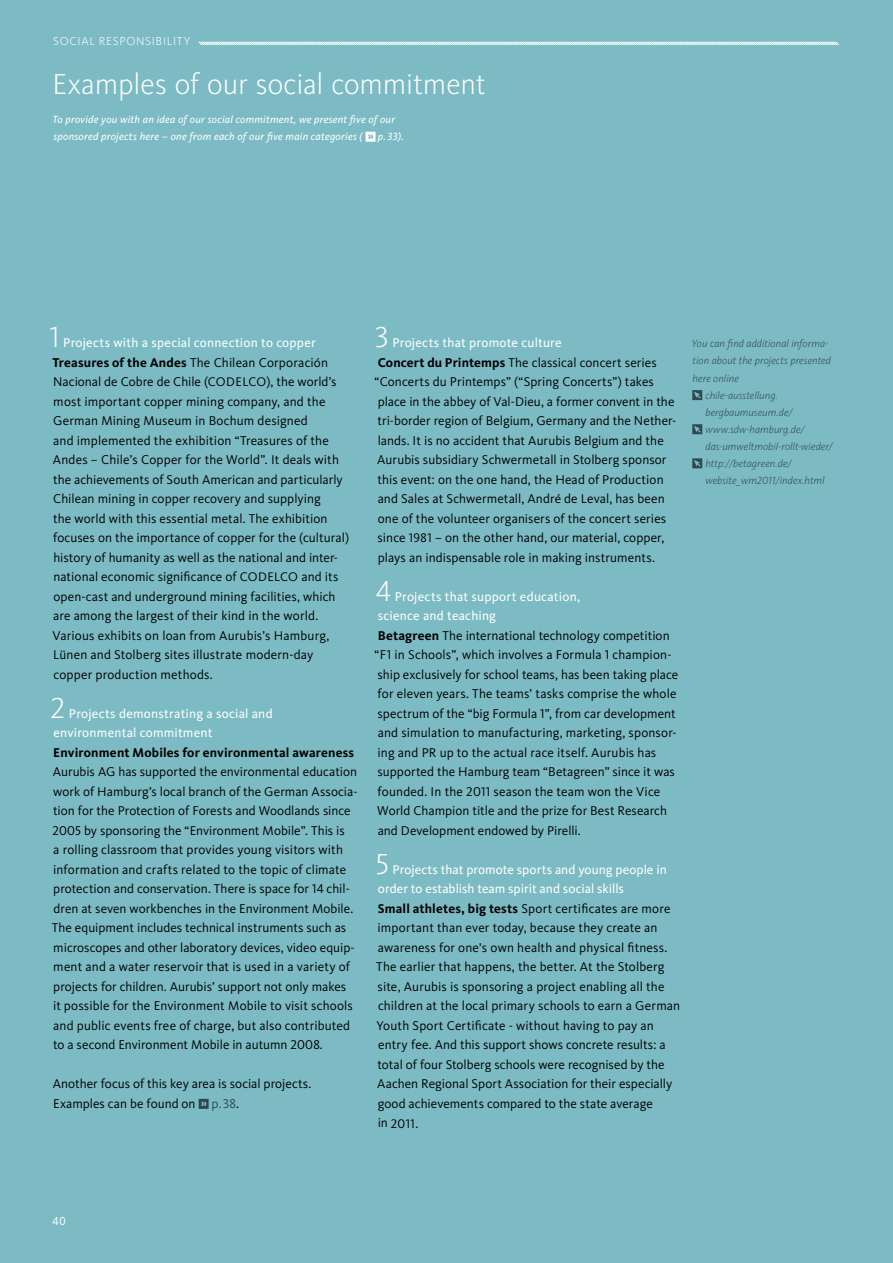
<style>
.page{position:relative;width:893px;height:1263px;background:#7cbbc4}
.page>*{position:absolute;margin:0;border:0;box-sizing:border-box;transform-origin:0 0}
.t1{font:300 30px "Kievit Pro";letter-spacing:-.005em;color:#fff}
.t2{font:13.2px/19.5px "Kievit Pro";letter-spacing:.005em;color:#000}
.t3{font:13.2px/19.5px "Kievit Pro";letter-spacing:.015em;color:#fff}
.t4{font:700 13.2px "Kievit Pro";letter-spacing:.015em;color:#000}
.t5{font:12.9px "Kievit Pro";color:#000}
.t6{font:300 12px "Kievit Pro";letter-spacing:.06em;color:#fff}
.t7{font:12px "Kievit Pro";color:#fff}
.t8{font:italic 300 10.8px "Kievit Pro";letter-spacing:.005em;color:#2c4a4f}
.t9{font:italic 10.8px/17.1px "Kievit Pro";letter-spacing:.02em;color:#fff}
.s1{color:#fff}
.s2{font-weight:700}
.s3{font-size:12.9px}
.s4{color:#2c4a4f}
.s5{font-size:13.2px}
</style>
<div class="page">
<svg style="left:198px;top:41px;width:641px;height:5px"></svg>
<svg style="left:199px;top:1099px;width:10px;height:10px"></svg>
<svg style="left:365px;top:132px;width:10px;height:10px"></svg>
<svg style="left:692px;top:390px;width:10px;height:10px"></svg>
<svg style="left:692px;top:424px;width:10px;height:10px"></svg>
<svg style="left:692px;top:458px;width:10px;height:10px"></svg>
<p class="t6" style="left:53px;top:34px;width:139px">SOCIAL RESPONSIBILITY</p>
<h1 class="t1" style="left:53px;top:66px;width:435px">Examples of our social commitment</h1>
<p class="t9" style="left:52px;top:111px;width:344px">To provide you with an idea of our social commitment, we present five of our sponsored projects here – one from each of our five main categories (</p>
<p class="t9" style="left:378px;top:128px;width:27px">p. 33).</p>
<h1 class="t1" style="left:50px;top:319px;width:11px">1</h1>
<p class="t2" style="left:52px;top:333px;width:298px;text-indent:11px"><span class="s1">Projects with a special connection to copper </span><span class="s2">Treasures of the Andes</span> The Chilean Corporación Nacional de Cobre de Chile (<span class="s3">CODELCO</span>), the world’s most important copper mining company, and the German Mining Museum in Bochum designed<br>and implemented the exhibition “Treasures of the Andes – Chile’s Copper for the World”. It deals with the achievements of South American and particularly Chilean mining in copper recovery and supplying<br>the world with this essential metal. The exhibition focuses on the importance of copper for the (cultural) history of humanity as well as the national and inter&shy;national economic significance of <span class="s3">CODELCO</span> and its open-cast and underground mining facilities, which are among the largest of their kind in the world.<br>Various exhibits on loan from Aurubis’s Hamburg, Lünen and Stolberg sites illustrate modern-day copper production methods.</p>
<h1 class="t1" style="left:51px;top:690px;width:16px">2</h1>
<p class="t3" style="left:53px;top:704px;width:221px;text-indent:15px">Projects demonstrating a social and environmental commitment</p>
<p class="t4" style="left:53px;top:745px;width:302px">Environment Mobiles for environmental awareness</p>
<p class="t2" style="left:52px;top:762px;width:307px">Aurubis AG has supported the environmental education work of Hamburg’s local branch of the German Associa&shy;tion for the Protection of Forests and Woodlands since 2005 by sponsoring the “Environment Mobile”. This is<br>a rolling classroom that provides young visitors with information and crafts related to the topic of climate protection and conservation. There is space for 14 chil&shy;dren at seven workbenches in the Environment Mobile.<br>The equipment includes technical instruments such as microscopes and other laboratory devices, video equip&shy;ment and a water reservoir that is used in a variety of projects for children. Aurubis’ support not only makes<br>it possible for the Environment Mobile to visit schools and public events free of charge, but also contributed to a second Environment Mobile in autumn 2008.</p>
<p class="t2" style="left:53px;top:1074px;width:260px">Another focus of this key area is social projects.<br>Examples can be found on <span class="s4">p. 38</span>.</p>
<h1 class="t1" style="left:375px;top:319px;width:15px">3</h1>
<p class="t2" style="left:375px;top:333px;width:303px;text-indent:18px"><span class="s1">Projects that promote culture<br></span><span class="s2">Concert du Printemps</span> The classical concert series “Concerts du Printemps” (“Spring Concerts”) takes place in the abbey of Val-Dieu, a former convent in the tri-border region of Belgium, Germany and the Nether&shy;lands. It is no accident that Aurubis Belgium and the Aurubis subsidiary Schwermetall in Stolberg sponsor this event: on the one hand, the Head of Production and Sales at Schwermetall, André de Leval, has been one of the volunteer organisers of the concert series since <span class="s3">1981</span> – on the other hand, our material, copper, plays an indispensable role in making instruments.</p>
<h1 class="t1" style="left:376px;top:573px;width:17px">4</h1>
<p class="t2" style="left:375px;top:587px;width:305px;text-indent:20px"><span class="s1">Projects that support education,<br>science and teaching<br></span><span class="s2">Betagreen</span> The international technology competition “F1 in Schools”, which involves a Formula 1 champion&shy;ship exclusively for school teams, has been taking place for eleven years. The teams’ tasks comprise the whole spectrum of the “big Formula 1”, from car development and simulation to manufacturing, marketing, sponsor&shy;ing and PR up to the actual race itself. Aurubis has supported the Hamburg team “Betagreen” since it was founded. In the 2011 season the team won the Vice World Champion title and the prize for Best Research and Development endowed by Pirelli.</p>
<h1 class="t1" style="left:376px;top:846px;width:15px">5</h1>
<p class="t2" style="left:376px;top:860px;width:305px;text-indent:16px"><span class="s1">Projects that promote sports and young people in order to establish team spirit and social skills<br></span><span class="s2">Small athletes, big tests</span> Sport certificates are more important than ever today, because they create an awareness for one's own health and physical fitness.<br>The earlier that happens, the better. At the Stolberg site, Aurubis is sponsoring a project enabling all the children at the local primary schools to earn a German Youth Sport Certificate - without having to pay an entry fee. And this support shows concrete results: a total of four Stolberg schools were recognised by the Aachen Regional Sport Association for their especially good achievements compared to the state average</p>
<p class="t5" style="left:378px;top:1115px;width:42px"><span class="s5">in</span> 2011<span class="s5">.</span></p>
<p class="t8" style="left:692px;top:337px;width:138px">You can find additional informa-</p>
<p class="t8" style="left:693px;top:354px;width:140px">tion about the projects presented</p>
<p class="t8" style="left:693px;top:371px;width:48px">here online</p>
<p class="t8" style="left:705px;top:389px;width:74px">chile-ausstellung.</p>
<p class="t8" style="left:705px;top:406px;width:89px">bergbaumuseum.de/</p>
<p class="t8" style="left:705px;top:423px;width:101px">www.sdw-hamburg.de/</p>
<p class="t8" style="left:705px;top:440px;width:129px">das-umweltmobil-rollt-wieder/</p>
<p class="t8" style="left:705px;top:457px;width:88px">http://betagreen.de/</p>
<p class="t8" style="left:705px;top:474px;width:121px">website_wm2 011/index.html</p>
<p class="t7" style="left:53px;top:1214px;width:15px">40</p>
</div>
